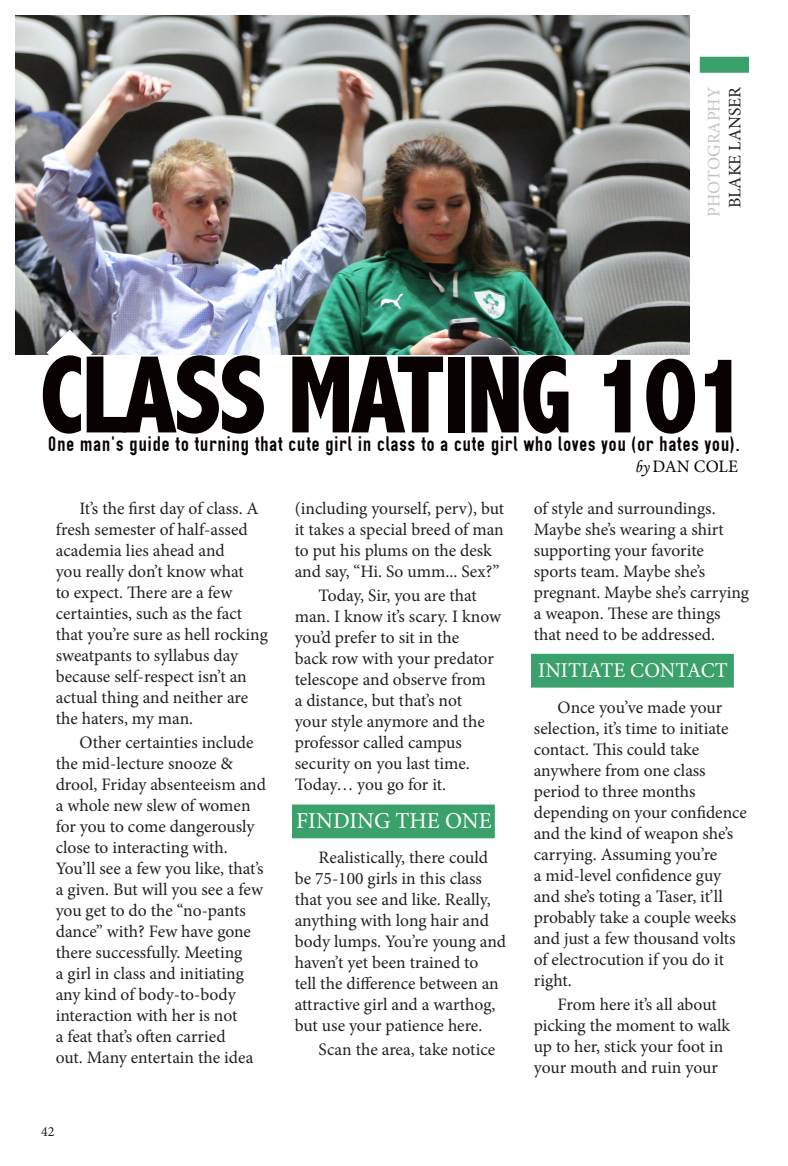
<style>
.page{position:relative;width:788px;height:1166px;background:#fff}
.page>*{position:absolute;margin:0;border:0;box-sizing:border-box;transform-origin:0 0}
.t1{font:800 condensed 111.3px "Abadi";letter-spacing:-.03em;color:#080302;scale:.94 1}
.t2{font:22.75px "Minion Pro";color:#fff}
.t3{font:21px "OSP DIN";letter-spacing:.05em;color:#080302}
.t4{font:21px "Minion Pro";color:#fff}
.t5{font:17.5px/21px "Minion Pro";letter-spacing:-.005em;color:#231f20}
.t6{font:17.5px "Minion Pro";letter-spacing:-.005em;color:#c2c3c6}
.t7{font:17.5px "Minion Pro";color:#080302}
.t8{font:14px "Minion Pro";color:#231f20}
.s1{font-family:"Monotype Corsiva"}
</style>
<div class="page">
<img style="left:16px;top:16px;width:673px;height:338px">
<svg style="left:45px;top:328px;width:49px;height:27px"></svg>
<div style="left:699px;top:57px;width:50px;height:16px;background:#3aa16b;border:2px solid #3aa16b"></div>
<div style="left:292px;top:804px;width:202px;height:34px;background:#3aa16b;border:1px solid #3aa16b"></div>
<div style="left:531px;top:654px;width:202px;height:33px;background:#3aa16b"></div>
<p class="t6" style="left:702px;top:217px;width:131px;rotate:-90deg">PHOTOGRAPHY</p>
<p class="t5" style="left:724px;top:208px;width:123px;rotate:-90deg">BLAKE LANSER</p>
<p class="t1" style="left:40px;top:331px;width:754px">CLASS MATING 101</p>
<p class="t3" style="left:48px;top:433px;width:692px">One man's guide to turning that cute girl in class to a cute girl who loves you (or hates you).</p>
<p class="t5" style="left:56px;top:498px;width:214px;text-indent:24px">It’s the first day of class. A fresh semester of half-assed academia lies ahead and<br>you really don’t know what<br>to expect. There are a few certainties, such as the fact that you’re sure as hell rocking sweatpants to syllabus day because self-respect isn’t an actual thing and neither are the haters, my man.</p>
<p class="t5" style="left:56px;top:732px;width:212px;text-indent:24px">Other certainties include the mid-lecture snooze &amp; drool, Friday absenteeism and a whole new slew of women for you to come dangerously close to interacting with.<br>You’ll see a few you like, that’s a given. But will you see a few you get to do the “no-pants dance” with? Few have gone there successfully. Meeting<br>a girl in class and initiating any kind of body-to-body interaction with her is not<br>a feat that’s often carried<br>out. Many entertain the idea</p>
<p class="t8" style="left:41px;top:1122px;width:15px">42</p>
<p class="t5" style="left:295px;top:498px;width:211px">(including yourself, perv), but it takes a special breed of man to put his plums on the desk and say, “Hi. So umm... Sex?”</p>
<p class="t5" style="left:295px;top:585px;width:208px;text-indent:24px">Today, Sir, you are that man. I know it’s scary. I know you’d prefer to sit in the<br>back row with your predator telescope and observe from<br>a distance, but that’s not<br>your style anymore and the professor called campus security on you last time.<br>Today… you go for it.</p>
<p class="t2" style="left:296px;top:805px;width:197px">FINDING THE ONE</p>
<p class="t5" style="left:295px;top:846px;width:213px;text-indent:24px">Realistically, there could be 75-100 girls in this class that you see and like. Really, anything with long hair and body lumps. You’re young and haven’t yet been trained to<br>tell the difference between an attractive girl and a warthog, but use your patience here.</p>
<p class="t5" style="left:318px;top:1039px;width:178px">Scan the area, take notice</p>
<p class="t7" style="left:634px;top:455px;width:105px"><span class="s1">by</span> DAN COLE</p>
<p class="t5" style="left:533px;top:498px;width:217px">of style and surroundings.<br>Maybe she’s wearing a shirt supporting your favorite sports team. Maybe she’s pregnant. Maybe she’s carrying a weapon. These are things that need to be addressed.</p>
<p class="t4" style="left:538px;top:656px;width:191px">INITIATE CONTACT</p>
<p class="t5" style="left:533px;top:696px;width:215px;text-indent:24px">Once you’ve made your selection, it’s time to initiate contact. This could take anywhere from one class period to three months depending on your confidence and the kind of weapon she’s carrying. Assuming you’re<br>a mid-level confidence guy and she’s toting a Taser, it’ll probably take a couple weeks and just a few thousand volts of electrocution if you do it right.</p>
<p class="t5" style="left:533px;top:993px;width:198px;text-indent:24px">From here it’s all about picking the moment to walk up to her, stick your foot in your mouth and ruin your</p>
</div>
